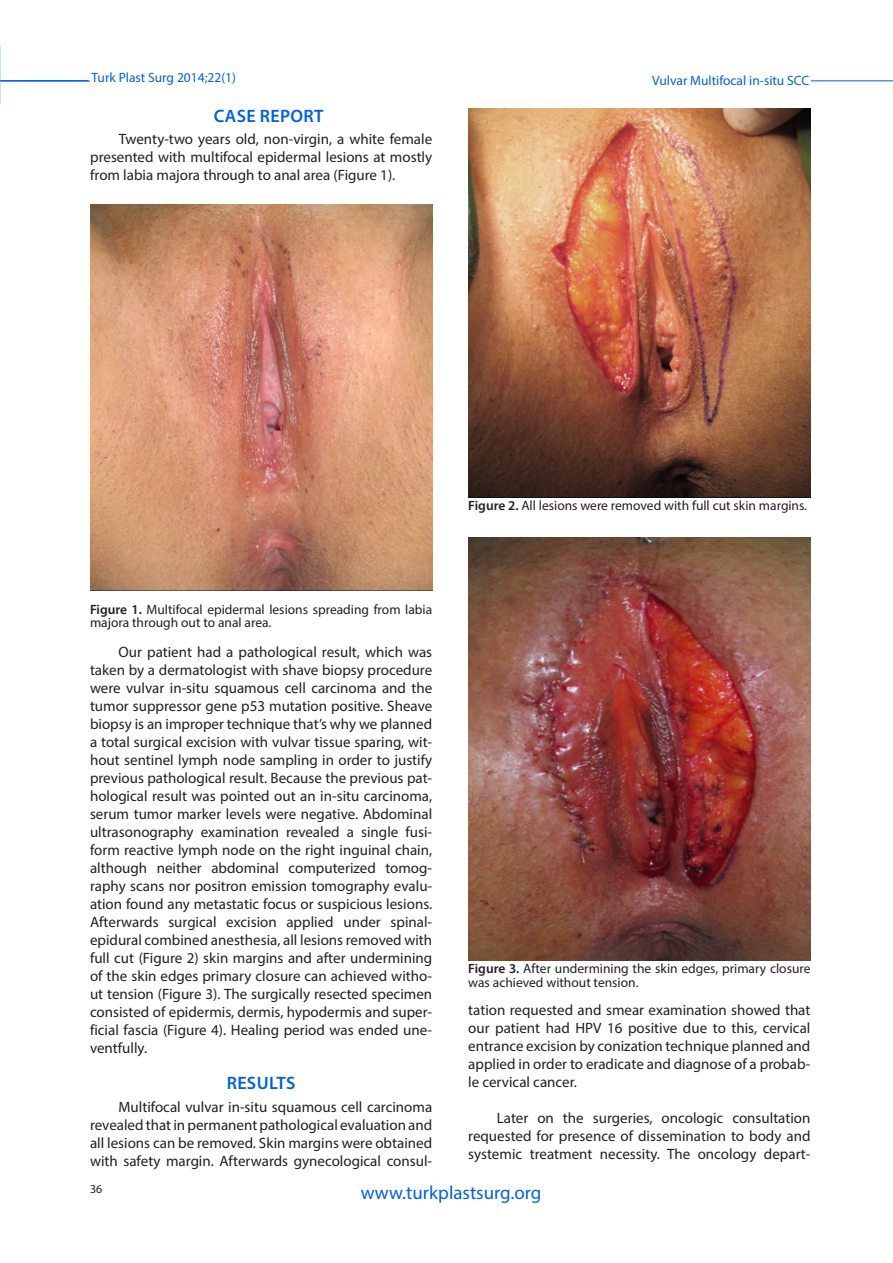
<style>
.page{position:relative;width:893px;height:1263px;background:#fff}
.page>*{position:absolute;margin:0;border:0;box-sizing:border-box;transform-origin:0 0}
.Metin{font:18.9px "Myriad Pro";color:#0061da}
.Metin_Başlığı{font:600 18px "Myriad Pro";color:#0061da}
.Metin-2{font:15px/18px "Myriad Pro";color:#231f20;text-align:justify}
.tablo_satır2_ve_resi{font:13.5px/13.5px "Myriad Pro";color:#231f20}
.Metin-3{font:13.5px "Myriad Pro";color:#0061da}
.Başlık_ingilizce{font:12px "Myriad Pro";color:#231f20}
.s1{font-weight:600}
</style>
<div class="page">
<hr style="left:1px;top:81px;width:89px;height:1px;background:#0061da">
<hr style="left:811px;top:81px;width:82px;height:1px;background:#0061da">
<hr style="left:0;top:80px;width:88px;height:1px;background:#0061da">
<img style="left:90px;top:204px;width:342px;height:386px">
<img style="left:468px;top:108px;width:342px;height:389px">
<img style="left:468px;top:538px;width:342px;height:423px">
<p class="Metin-3" style="left:92px;top:69px;width:146px">Turk Plast Surg 2014;22(1)</p>
<p class="Metin_Başlığı" style="left:214px;top:104px;width:12px">CASE</p>
<p class="Metin_Başlığı" style="left:260px;top:104px;width:12px">REPORT</p>
<p class="Metin-2" style="left:90px;top:130px;width:343px;text-indent:29px">Twenty-two years old, non-virgin, a white female presented with multifocal epidermal lesions at mostly from labia majora through to anal area (Figure 1).</p>
<p class="Metin-3" style="left:652px;top:72px;width:159px">Vulvar Multifocal in-situ SCC</p>
<p class="tablo_satır2_ve_resi" style="left:468px;top:498px;width:340px"><span class="s1">FIGURE 2.</span> All lesions were removed with full cut skin margins.</p>
<p class="tablo_satır2_ve_resi" style="left:90px;top:602px;width:344px"><span class="s1">FIGURE 1.</span> Multifocal epidermal lesions spreading from labia majora through out to anal area.</p>
<p class="Metin-2" style="left:90px;top:643px;width:344px;text-indent:28px">Our patient had a pathological result, which was taken by a dermatologist with shave biopsy procedure were vulvar in-situ squamous cell carcinoma and the tumor suppressor gene p53 mutation positive. Sheave biopsy is an improper technique that’s why we planned a total surgical excision with vulvar tissue sparing, wit&shy;hout sentinel lymph node sampling in order to justify previous pathological result. Because the previous pat&shy;hological result was pointed out an in-situ carcinoma, serum tumor marker levels were negative. Abdominal ultrasonography examination revealed a single fusi&shy;form reactive lymph node on the right inguinal chain, although neither abdominal computerized tomog&shy;raphy scans nor positron emission tomography evalu&shy;ation found any metastatic focus or suspicious lesions.<br>Afterwards surgical excision applied under spinal&shy;epidural combined anesthesia, all lesions removed with full cut (Figure 2) skin margins and after undermining of the skin edges primary closure can achieved witho&shy;ut tension (Figure 3). The surgically resected specimen consisted of epidermis, dermis, hypodermis and super&shy;ficial fascia (Figure 4). Healing period was ended une&shy;ventfully.</p>
<p class="Metin_Başlığı" style="left:227px;top:1072px;width:21px">RESULTS</p>
<p class="Metin-2" style="left:90px;top:1097px;width:344px;text-indent:28px">Multifocal vulvar in-situ squamous cell carcinoma revealed that in permanent pathological evaluation and all lesions can be removed. Skin margins were obtained with safety margin. Afterwards gynecological consul-</p>
<p class="tablo_satır2_ve_resi" style="left:468px;top:962px;width:344px"><span class="s1">FIGURE 3.</span> After undermining the skin edges, primary closure was achieved without tension.</p>
<p class="Metin-2" style="left:468px;top:1000px;width:344px">tation requested and smear examination showed that our patient had HPV 16 positive due to this, cervical entrance excision by conization technique planned and applied in order to eradicate and diagnose of a probab&shy;le cervical cancer.</p>
<p class="Metin-2" style="left:468px;top:1108px;width:344px;text-indent:28px">Later on the surgeries, oncologic consultation requested for presence of dissemination to body and systemic treatment necessity. The oncology depart-</p>
<p class="Başlık_ingilizce" style="left:90px;top:1181px;width:14px">36</p>
<p class="Metin" style="left:361px;top:1181px;width:182px">www.turkplastsurg.org</p>
</div>
